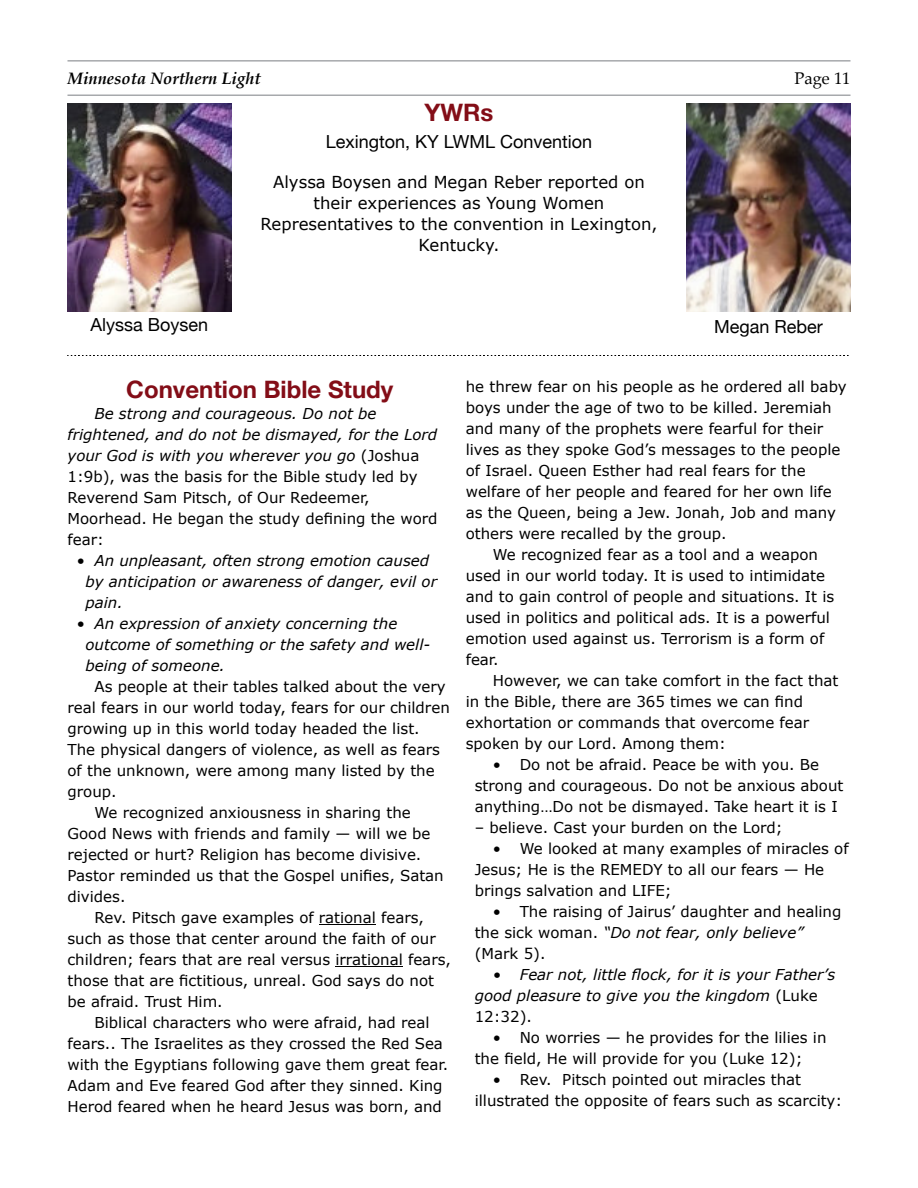
<style>
.page{position:relative;width:918px;height:1188px;background:#fff}
.page>*{position:absolute;margin:0;border:0;box-sizing:border-box;transform-origin:0 0}
.t1{font:700 24px "Helvetica Neue";color:#830d17}
.t2{font:18px "Helvetica Neue";color:#000}
.t3{font:16.5px/21px "Verdana";color:#000;text-align:center}
.t4{font:italic 700 16.5px "Palatino";color:#000}
.t5{font:16.5px "Palatino";color:#000}
.t6{font:15px/21px "Verdana";color:#000}
.t7{font:italic 15px/21px "Verdana";color:#000}
.s1{font-style:italic}
.s2{font-style:normal}
</style>
<div class="page">
<hr style="left:68px;top:94px;width:782px;height:2px;background:#a7a9ac">
<hr style="left:68px;top:60px;width:782px;height:2px;background:#a7a9ac">
<hr style="left:319px;top:924px;width:57px;height:1px;background:#000">
<hr style="left:335px;top:966px;width:68px;height:1px;background:#000">
<img style="left:68px;top:104px;width:163px;height:208px">
<img style="left:687px;top:104px;width:163px;height:208px">
<svg style="left:68px;top:355px;width:781px;height:1px"></svg>
<p class="t4" style="left:68px;top:70px;width:195px">Minnesota Northern Light</p>
<p class="t5" style="left:795px;top:70px;width:57px">Page 11</p>
<h1 class="t1" style="left:425px;top:97px;width:70px">YWRs</h1>
<p class="t2" style="left:326px;top:131px;width:268px">Lexington, KY LWML Convention</p>
<p class="t3" style="left:261px;top:172px;width:398px">Alyssa Boysen and Megan Reber reported on their experiences as Young Women Representatives to the convention in Lexington, Kentucky.</p>
<p class="t2" style="left:91px;top:314px;width:119px">Alyssa Boysen</p>
<p class="t2" style="left:714px;top:316px;width:110px">Megan Reber</p>
<h1 class="t1" style="left:126px;top:374px;width:269px">Convention Bible Study</h1>
<p class="t6" style="left:68px;top:404px;width:372px;text-indent:27px"><span class="s1">Be strong and courageous. Do not be frightened, and do not be dismayed, for the Lord your God is with you wherever you go</span> (Joshua 1:9b), was the basis for the Bible study led by Reverend Sam Pitsch, of Our Redeemer, Moorhead. He began the study defining the word fear:</p>
<p class="t7" style="left:86px;top:551px;width:353px;text-indent:-9px">• An unpleasant, often strong emotion caused by anticipation or awareness of danger, evil or pain.</p>
<p class="t7" style="left:86px;top:614px;width:346px;text-indent:-9px">• An expression of anxiety concerning the outcome of something or the safety and well&shy;being of someone.</p>
<p class="t6" style="left:94px;top:677px;width:353px">As people at their tables talked about the very</p>
<p class="t6" style="left:68px;top:698px;width:384px">real fears in our world today, fears for our children</p>
<p class="t6" style="left:68px;top:719px;width:354px">growing up in this world today headed the list.</p>
<p class="t6" style="left:68px;top:740px;width:374px">The physical dangers of violence, as well as fears</p>
<p class="t6" style="left:68px;top:761px;width:369px">of the unknown, were among many listed by the</p>
<p class="t6" style="left:68px;top:782px;width:51px">group.</p>
<p class="t6" style="left:94px;top:803px;width:318px">We recognized anxiousness in sharing the</p>
<p class="t6" style="left:68px;top:824px;width:365px">Good News with friends and family — will we be</p>
<p class="t6" style="left:68px;top:845px;width:355px">rejected or hurt? Religion has become divisive.</p>
<p class="t6" style="left:68px;top:866px;width:378px">Pastor reminded us that the Gospel unifies, Satan</p>
<p class="t6" style="left:68px;top:887px;width:60px">divides.</p>
<p class="t6" style="left:94px;top:908px;width:331px">Rev. Pitsch gave examples of rational fears,</p>
<p class="t6" style="left:68px;top:929px;width:370px">such as those that center around the faith of our</p>
<p class="t6" style="left:68px;top:950px;width:385px">children; fears that are real versus irrational fears,</p>
<p class="t6" style="left:68px;top:971px;width:368px">those that are fictitious, unreal. God says do not</p>
<p class="t6" style="left:68px;top:992px;width:157px">be afraid. Trust Him.</p>
<p class="t6" style="left:94px;top:1013px;width:336px">Biblical characters who were afraid, had real</p>
<p class="t6" style="left:68px;top:1034px;width:377px">fears.. The Israelites as they crossed the Red Sea</p>
<p class="t6" style="left:68px;top:1055px;width:382px">with the Egyptians following gave them great fear.</p>
<p class="t6" style="left:68px;top:1076px;width:377px">Adam and Eve feared God after they sinned. King</p>
<p class="t6" style="left:68px;top:1097px;width:376px">Herod feared when he heard Jesus was born, and</p>
<p class="t6" style="left:466px;top:377px;width:383px">he threw fear on his people as he ordered all baby</p>
<p class="t6" style="left:466px;top:398px;width:368px">boys under the age of two to be killed. Jeremiah</p>
<p class="t6" style="left:466px;top:419px;width:359px">and many of the prophets were fearful for their</p>
<p class="t6" style="left:466px;top:440px;width:376px">lives as they spoke God’s messages to the people</p>
<p class="t6" style="left:466px;top:461px;width:341px">of Israel. Queen Esther had real fears for the</p>
<p class="t6" style="left:466px;top:482px;width:368px">welfare of her people and feared for her own life</p>
<p class="t6" style="left:466px;top:503px;width:372px">as the Queen, being a Jew. Jonah, Job and many</p>
<p class="t6" style="left:466px;top:524px;width:262px">others were recalled by the group.</p>
<p class="t6" style="left:493px;top:545px;width:327px">We recognized fear as a tool and a weapon</p>
<p class="t6" style="left:466px;top:566px;width:361px">used in our world today. It is used to intimidate</p>
<p class="t6" style="left:466px;top:587px;width:370px">and to gain control of people and situations. It is</p>
<p class="t6" style="left:466px;top:608px;width:366px">used in politics and political ads. It is a powerful</p>
<p class="t6" style="left:466px;top:629px;width:360px">emotion used against us. Terrorism is a form of</p>
<p class="t6" style="left:466px;top:650px;width:34px">fear.</p>
<p class="t6" style="left:493px;top:671px;width:347px">However, we can take comfort in the fact that</p>
<p class="t6" style="left:466px;top:692px;width:339px">in the Bible, there are 365 times we can find</p>
<p class="t6" style="left:466px;top:713px;width:345px">exhortation or commands that overcome fear</p>
<p class="t6" style="left:466px;top:734px;width:262px">spoken by our Lord. Among them:</p>
<p class="t6" style="left:475px;top:755px;width:370px;text-align:center">• Do not be afraid. Peace be with you. Be strong and courageous. Do not be anxious about anything…Do not be dismayed. Take heart it is I</p>
<p class="t6" style="left:475px;top:818px;width:309px">– believe. Cast your burden on the Lord;</p>
<p class="t6" style="left:475px;top:839px;width:375px;text-indent:18px">• We looked at many examples of miracles of<br>Jesus; He is the REMEDY to all our fears — He brings salvation and LIFE;</p>
<p class="t6" style="left:475px;top:902px;width:368px;text-indent:18px">• The raising of Jairus’ daughter and healing the sick woman. <span class="s1">“Do not fear, only believe” </span>(Mark 5).</p>
<p class="t7" style="left:475px;top:965px;width:362px;text-indent:18px">• Fear not, little flock, for it is your Father’s good pleasure to give you the kingdom <span class="s2">(Luke<br>12:32).</span></p>
<p class="t6" style="left:475px;top:1028px;width:353px;text-indent:18px">• No worries — he provides for the lilies in the field, He will provide for you (Luke 12);</p>
<p class="t6" style="left:475px;top:1070px;width:369px;text-indent:18px">• Rev. Pitsch pointed out miracles that illustrated the opposite of fears such as scarcity:</p>
</div>
